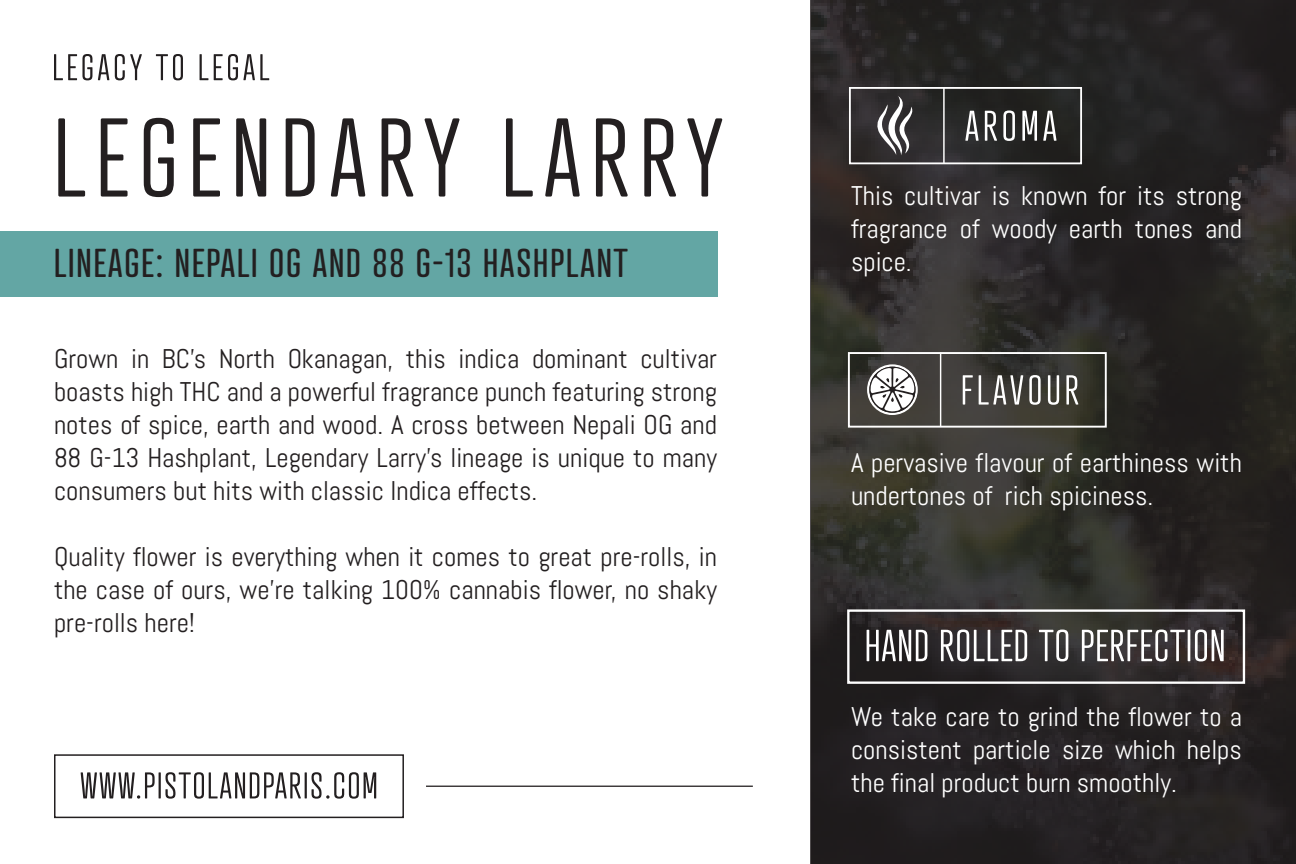
<style>
.page{position:relative;width:1296px;height:864px;background:#fff}
.page>*{position:absolute;margin:0;border:0;box-sizing:border-box;transform-origin:0 0}
.t1{font:300 108px "Atrament";letter-spacing:.1em;color:#231f20}
.t2{font:39px "Atrament";letter-spacing:.05em;color:#231f20}
.t3{font:27px/33px "Abel";color:#231f20;text-align:justify}
.t4{font:27px/33px "Abel";color:#fff;text-align:justify}
</style>
<div class="page">
<svg style="left:810px;top:0;width:486px;height:864px;background:#2a2826"></svg>
<svg style="left:81px;top:772px;width:74px;height:27px"></svg>
<hr style="left:159px;top:772px;width:2px;height:26px;background:#231f20">
<svg style="left:165px;top:772px;width:136px;height:27px"></svg>
<hr style="left:305px;top:772px;width:2px;height:26px;background:#231f20">
<svg style="left:312px;top:772px;width:64px;height:27px"></svg>
<hr style="left:426px;top:786px;width:327px;height:1px;background:#231f20">
<div style="left:54px;top:754px;width:350px;height:64px;border:2px solid #231f20"></div>
<svg style="left:54px;top:54px;width:38px;height:26px"></svg>
<svg style="left:98px;top:54px;width:11px;height:26px"></svg>
<svg style="left:115px;top:54px;width:27px;height:26px"></svg>
<svg style="left:156px;top:54px;width:27px;height:26px"></svg>
<svg style="left:200px;top:54px;width:8px;height:26px"></svg>
<svg style="left:214px;top:54px;width:55px;height:26px"></svg>
<div style="left:0;top:231px;width:717px;height:66px;background:#63a6a4"></div>
<svg style="left:867px;top:630px;width:60px;height:31px"></svg>
<svg style="left:941px;top:630px;width:86px;height:31px"></svg>
<svg style="left:1039px;top:630px;width:29px;height:31px"></svg>
<svg style="left:1082px;top:630px;width:103px;height:31px"></svg>
<hr style="left:1188px;top:630px;width:2px;height:31px;background:#fff">
<svg style="left:1195px;top:630px;width:29px;height:31px"></svg>
<div style="left:847px;top:609px;width:398px;height:75px;border:2px solid #fff"></div>
<svg style="left:965px;top:111px;width:14px;height:30px"></svg>
<svg style="left:985px;top:111px;width:12px;height:30px"></svg>
<svg style="left:1003px;top:110px;width:12px;height:31px"></svg>
<svg style="left:1022px;top:111px;width:15px;height:30px"></svg>
<svg style="left:1043px;top:111px;width:14px;height:30px"></svg>
<hr style="left:943px;top:88px;width:2px;height:75px;background:#fff">
<div style="left:849px;top:87px;width:233px;height:77px;border:2px solid #fff"></div>
<svg style="left:876px;top:96px;width:37px;height:59px"></svg>
<svg style="left:963px;top:375px;width:10px;height:30px"></svg>
<svg style="left:979px;top:375px;width:44px;height:30px"></svg>
<svg style="left:1029px;top:375px;width:12px;height:30px"></svg>
<svg style="left:1048px;top:375px;width:11px;height:30px"></svg>
<svg style="left:1066px;top:375px;width:12px;height:30px"></svg>
<hr style="left:940px;top:353px;width:1px;height:74px;background:#fff">
<div style="left:848px;top:352px;width:259px;height:76px;border:2px solid #fff"></div>
<svg style="left:867px;top:364px;width:51px;height:51px"></svg>
<h1 class="t1" style="left:54px;top:93px;width:671px">LEGENDARY LARRY</h1>
<h2 class="t2" style="left:54px;top:240px;width:575px">LINEAGE: NEPALI OG AND 88 G-13 HASHPLANT</h2>
<p class="t3" style="left:54px;top:342px;width:665px">Grown in BC’s North Okanagan, this indica dominant cultivar boasts high THC and a powerful fragrance punch featuring strong notes of spice, earth and wood. A cross between Nepali OG and 88 G-13 Hashplant, Legendary Larry’s lineage is unique to many consumers but hits with classic Indica effects.</p>
<p class="t3" style="left:54px;top:540px;width:665px">Quality flower is everything when it comes to great pre-rolls, in the case of ours, we’re talking 100% cannabis flower, no shaky pre-rolls here!</p>
<p class="t4" style="left:851px;top:179px;width:392px">This cultivar is known for its strong fragrance of woody earth tones and spice.</p>
<p class="t4" style="left:851px;top:447px;width:392px">A pervasive flavour of earthiness with undertones of rich spiciness.</p>
<p class="t4" style="left:851px;top:700px;width:392px">We take care to grind the flower to a consistent particle size which helps the final product burn smoothly.</p>
</div>
